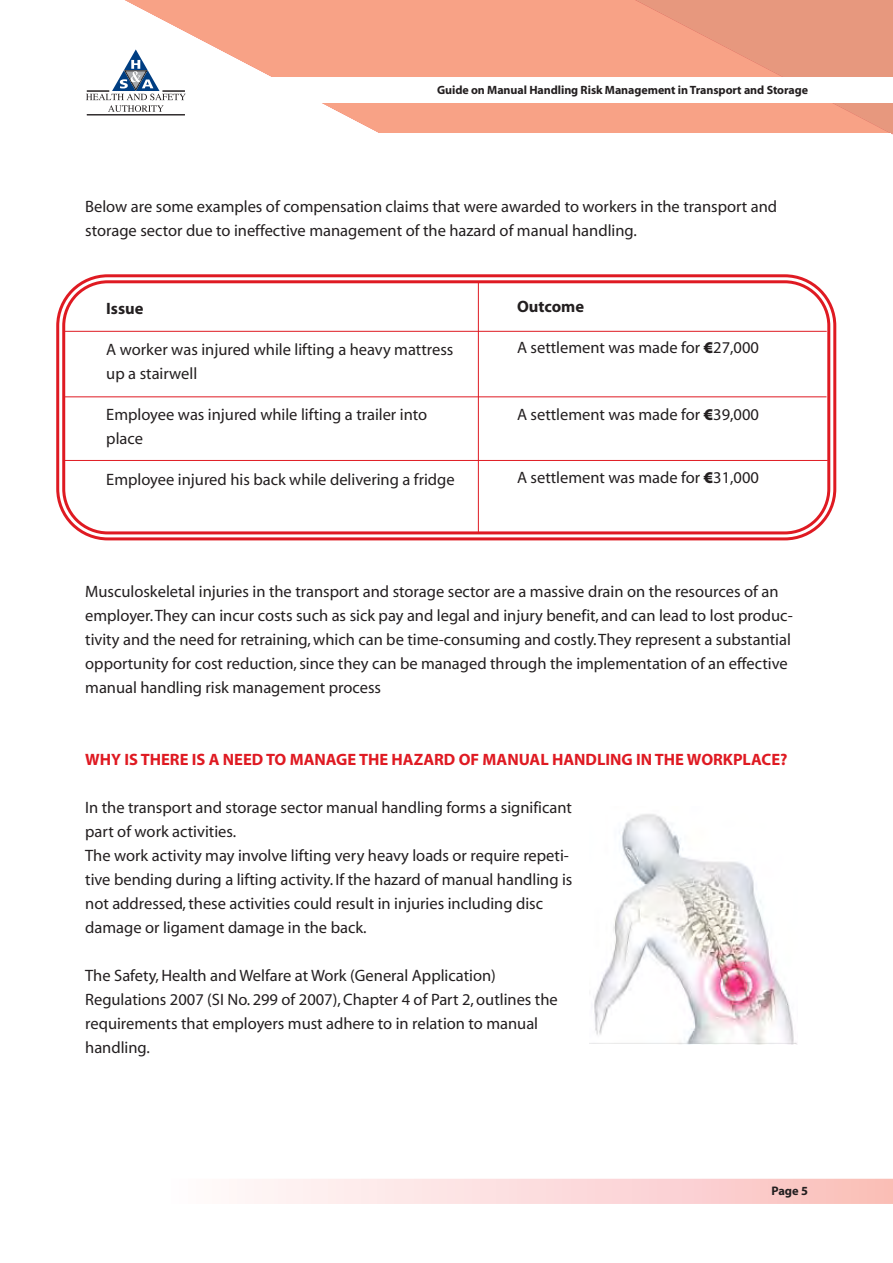
<style>
.page{position:relative;width:893px;height:1263px;background:#fff}
.page>*{position:absolute;margin:0;border:0;box-sizing:border-box;transform-origin:0 0}
.t1{font:16.5px/24px "Myriad";color:#231f20}
.t2{font:700 16.5px "Myriad";color:#df1a22}
.t3{font:700 16.5px "Myriad";color:#231f20}
.t4{font:700 12.45px "Myriad";color:#231f20}
.t5{font:700 12px "Myriad";letter-spacing:-.005em;color:#231f20}
.s1{font-family:"Myriad Pro";font-weight:900}
</style>
<div class="page">
<svg style="left:254px;top:1179px;width:639px;height:25px"></svg>
<div style="left:380px;top:0;width:191px;height:133px;background:#f8a286"></div>
<svg style="left:571px;top:0;width:322px;height:135px"></svg>
<svg style="left:86px;top:0;width:294px;height:133px;fill:#f8a286"></svg>
<div style="left:364px;top:134px;width:527px;height:17px;background:#fff"></div>
<div style="left:13px;top:77px;width:880px;height:25px;background:#fff"></div>
<svg style="left:86px;top:49px;width:100px;height:63px"></svg>
<hr style="left:87px;top:115px;width:98px;height:1px;background:#231f20">
<img style="left:589px;top:814px;width:208px;height:230px">
<svg style="left:56px;top:274px;width:781px;height:267px"></svg>
<svg style="left:61px;top:279px;width:771px;height:257px"></svg>
<hr style="left:478px;top:282px;width:1px;height:251px;background:#df1a22">
<hr style="left:63px;top:331px;width:764px;height:1px;background:#df1a22">
<hr style="left:63px;top:397px;width:763px;height:1px;background:#df1a22">
<hr style="left:65px;top:460px;width:763px;height:1px;background:#df1a22">
<p class="t5" style="left:437px;top:85px;width:372px">Guide on Manual Handling Risk Management in Transport and Storage</p>
<p class="t1" style="left:85px;top:196px;width:693px">Below are some examples of compensation claims that were awarded to workers in the transport and storage sector due to ineffective management of the hazard of manual handling.</p>
<p class="t3" style="left:106px;top:302px;width:39px">Issue</p>
<p class="t1" style="left:106px;top:339px;width:349px">A worker was injured while lifting a heavy mattress up a stairwell</p>
<p class="t1" style="left:106px;top:404px;width:322px">Employee was injured while lifting a trailer into place</p>
<p class="t1" style="left:106px;top:469px;width:350px">Employee injured his back while delivering a fridge</p>
<p class="t3" style="left:517px;top:301px;width:69px">Outcome</p>
<p class="t1" style="left:517px;top:337px;width:243px">A settlement was made for <span class="s1">€</span>27,000</p>
<p class="t1" style="left:517px;top:404px;width:243px">A settlement was made for <span class="s1">€</span>39,000</p>
<p class="t1" style="left:517px;top:467px;width:243px">A settlement was made for <span class="s1">€</span>31,000</p>
<p class="t1" style="left:85px;top:580px;width:709px">Musculoskeletal injuries in the transport and storage sector are a massive drain on the resources of an employer. They can incur costs such as sick pay and legal and injury benefit, and can lead to lost produc&shy;tivity and the need for retraining, which can be time-consuming and costly. They represent a substantial opportunity for cost reduction, since they can be managed through the implementation of an effective manual handling risk management process</p>
<p class="t2" style="left:85px;top:753px;width:704px">WHY IS THERE IS A NEED TO MANAGE THE HAZARD OF MANUAL HANDLING IN THE WORKPLACE?</p>
<p class="t1" style="left:85px;top:796px;width:489px">In the transport and storage sector manual handling forms a significant part of work activities.<br>The work activity may involve lifting very heavy loads or require repeti&shy;tive bending during a lifting activity. If the hazard of manual handling is not addressed, these activities could result in injuries including disc damage or ligament damage in the back.</p>
<p class="t1" style="left:85px;top:964px;width:474px">The Safety, Health and Welfare at Work (General Application)<br>Regulations 2007 (SI No. 299 of 2007), Chapter 4 of Part 2, outlines the requirements that employers must adhere to in relation to manual handling.</p>
<p class="t4" style="left:771px;top:1186px;width:38px">Page 5</p>
</div>
